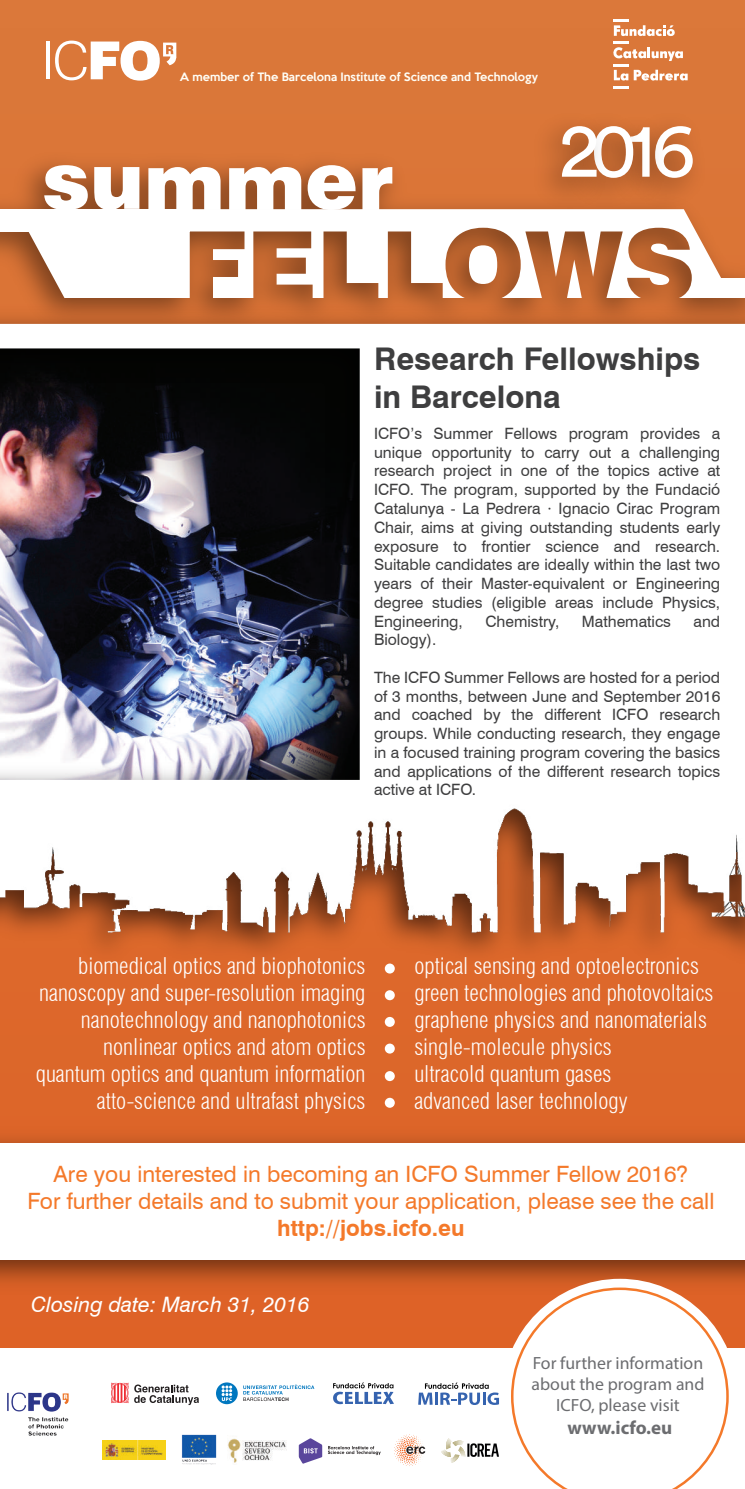
<style>
.page{position:relative;width:745px;height:1489px;background:#fff}
.page>*{position:absolute;margin:0;border:0;box-sizing:border-box;transform-origin:0 0}
.t1{font:76.25px "Circular Std";color:#fff}
.t2{font:700 31.25px/37.5px "Swiss 721 BT";color:#3e3e3f}
.t3{font:300 condensed 22.5px/27px "Swiss 721 BT";color:#fff;text-align:right}
.t4{font:22.5px/27px "Swiss 721 BT";color:#f4792a;text-align:center}
.t5{font:700 22.5px "Swiss 721 BT";color:#f4792a}
.t6{font:italic 21.25px "Swiss 721 BT";color:#fff}
.t7{font:700 18.88px "Myriad Pro";letter-spacing:.005em;color:#6c6d70}
.t8{font:17.62px/21.2px "Myriad Pro";color:#6c6d70;text-align:center}
.t9{font:15.62px/18.8px "Swiss 721 BT";color:#3e3e3f;text-align:justify}
.t10{font:500 10.62px "Keep Calm";color:#fffef6}
</style>
<div class="page">
<div style="left:0;top:0;width:744px;height:1380px;background:linear-gradient(to right,#dc6a2d,#dc6c2f)"></div>
<img style="left:0;top:1119px;width:744px;height:182px">
<div style="left:0;top:1142px;width:744px;height:117px;background:#fff"></div>
<div style="left:384px;top:1043px;width:10px;height:10px;background:#fff;border-radius:50%"></div>
<div style="left:384px;top:1071px;width:10px;height:10px;background:#fff;border-radius:50%"></div>
<svg style="left:384px;top:1097px;width:10px;height:10px"></svg>
<div style="left:0;top:1348px;width:744px;height:140px;background:#fff"></div>
<svg style="left:502px;top:1278px;width:235px;height:130px"></svg>
<svg style="left:510px;top:1287px;width:218px;height:201px"></svg>
<img style="left:0;top:65px;width:744px;height:235px">
<svg style="left:44px;top:165px;width:44px;height:44px"></svg>
<svg style="left:94px;top:167px;width:45px;height:42px"></svg>
<svg style="left:148px;top:167px;width:72px;height:42px"></svg>
<svg style="left:229px;top:167px;width:72px;height:42px"></svg>
<svg style="left:307px;top:165px;width:48px;height:44px"></svg>
<svg style="left:362px;top:167px;width:30px;height:42px"></svg>
<svg style="left:16px;top:209px;width:717px;height:89px"></svg>
<div style="left:0;top:209px;width:189px;height:22px;background:#fff"></div>
<div style="left:696px;top:279px;width:48px;height:19px;background:#fff"></div>
<img style="left:228px;top:1438px;width:59px;height:25px">
<img style="left:103px;top:1440px;width:62px;height:19px">
<svg style="left:111px;top:1382px;width:17px;height:20px"></svg>
<svg style="left:134px;top:1384px;width:65px;height:20px"></svg>
<svg style="left:216px;top:1382px;width:21px;height:21px"></svg>
<svg style="left:243px;top:1384px;width:71px;height:16px"></svg>
<svg style="left:333px;top:1382px;width:61px;height:21px"></svg>
<svg style="left:418px;top:1382px;width:80px;height:22px"></svg>
<svg style="left:298px;top:1438px;width:24px;height:25px"></svg>
<svg style="left:328px;top:1446px;width:52px;height:8px"></svg>
<img style="left:181px;top:1434px;width:35px;height:30px">
<img style="left:0;top:300px;width:744px;height:731px">
<svg style="left:0;top:324px;width:744px;height:476px"></svg>
<img style="left:0;top:800px;width:744px;height:155px">
<img style="left:8px;top:1392px;width:61px;height:42px">
<img style="left:490px;top:88px;width:235px;height:148px">
<img style="left:517px;top:88px;width:110px;height:148px">
<svg style="left:612px;top:20px;width:75px;height:68px"></svg>
<hr style="left:46px;top:42px;width:4px;height:37px;background:#fff">
<svg style="left:55px;top:41px;width:122px;height:40px"></svg>
<svg style="left:394px;top:1434px;width:31px;height:32px"></svg>
<img style="left:441px;top:1438px;width:57px;height:24px">
<p class="t10" style="left:179px;top:67px;width:359px">A member of The Barcelona Institute of Science and Technology</p>
<h1 class="t1" style="left:559px;top:104px;width:138px">2 10 6</h1>
<h2 class="t2" style="left:374px;top:340px;width:327px">Research Fellowships in Barcelona</h2>
<p class="t9" style="left:374px;top:424px;width:347px">ICFO’s Summer Fellows program provides a unique opportunity to carry out a challenging research project in one of the topics active at ICFO. The program, supported by the Fundació Catalunya - La Pedrera · Ignacio Cirac Program Chair, aims at giving outstanding students early exposure to frontier science and research.<br>Suitable candidates are ideally within the last two years of their Master-equivalent or Engineering degree studies (eligible areas include Physics, Engineering,</p>
<p class="t9" style="left:485px;top:611px;width:75px">Chemistry,</p>
<p class="t9" style="left:581px;top:611px;width:90px">Mathematics</p>
<p class="t9" style="left:693px;top:611px;width:28px">and</p>
<p class="t9" style="left:374px;top:630px;width:64px">Biology).</p>
<p class="t9" style="left:374px;top:667px;width:347px">The ICFO Summer Fellows are hosted for a period of 3 months, between June and September 2016 and coached by the different ICFO research groups. While conducting research, they engage in a focused training program covering the basics and applications of the different research topics active at ICFO.</p>
<h3 class="t3" style="left:36px;top:952px;width:331px">biomedical optics and biophotonics nanoscopy and super-resolution imaging nanotechnology and nanophotonics nonlinear optics and atom optics quantum optics and quantum information atto-science and ultrafast physics</h3>
<h3 class="t3" style="left:414px;top:952px;width:300px;text-align:left">optical sensing and optoelectronics green technologies and photovoltaics graphene physics and nanomaterials single-molecule physics<br>ultracold quantum gases<br>advanced laser technology</h3>
<h3 class="t4" style="left:27px;top:1160px;width:688px">Are you interested in becoming an ICFO Summer Fellow 2016?<br>For further details and to submit your application, please see the call</h3>
<h3 class="t5" style="left:277px;top:1214px;width:189px">http://jobs.icfo.eu</h3>
<h3 class="t6" style="left:31px;top:1291px;width:280px">Closing date: March 31, 2016</h3>
<p class="t8" style="left:531px;top:1351px;width:174px">For further information about the program and<br>ICFO, please visit</p>
<p class="t7" style="left:567px;top:1415px;width:106px">www.icfo.eu</p>
</div>
